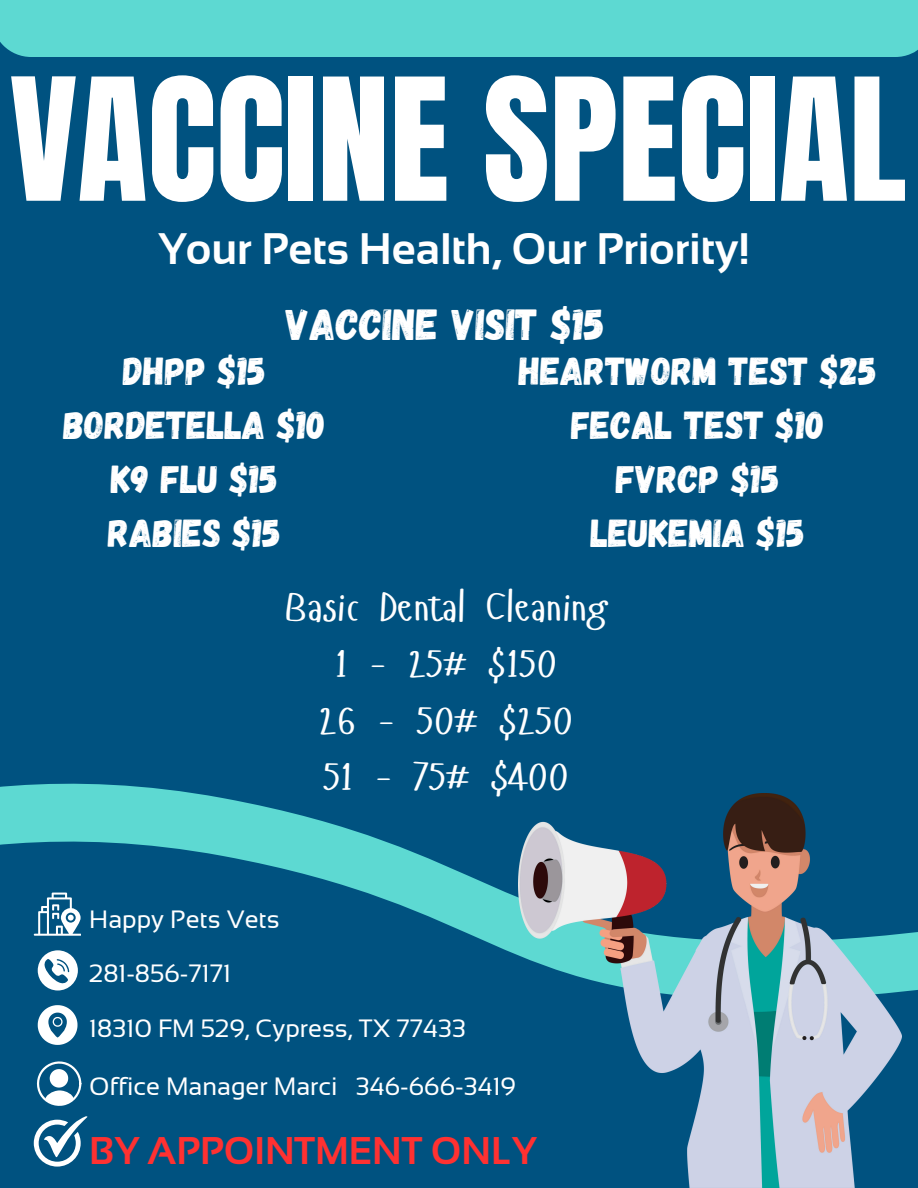
<style>
.page{position:relative;width:918px;height:1188px;background:#005280}
.page>*{position:absolute;margin:0;border:0;box-sizing:border-box;transform-origin:0 0}
.t1{font:144.6px "Anton";color:#fff}
.t2{font:700 44.1px "Sansation";color:#fff}
.t3{font:43.5px "Gagalin";color:#fff}
.t4{font:40.5px/56.2px "Hangyaboly";color:#fff;text-align:center}
.t5{font:39px/54px "Gagalin";color:#fff;text-align:center}
.t6{font:700 38.55px "Sansation";color:#ff3131}
.t7{font:25.05px "Sansation";color:#fff}
</style>
<div class="page">
<svg style="left:0;top:783px;width:775px;height:44px"></svg>
<svg style="left:0;top:827px;width:918px;height:319px"></svg>
<svg style="left:38px;top:950px;width:40px;height:41px"></svg>
<svg style="left:38px;top:1005px;width:39px;height:40px"></svg>
<img style="left:519px;top:794px;width:382px;height:394px">
<div style="left:0;top:0;width:918px;height:57px;background:#5dd9d2"></div>
<svg style="left:34px;top:893px;width:47px;height:42px"></svg>
<svg style="left:35px;top:1060px;width:46px;height:47px"></svg>
<svg style="left:34px;top:1116px;width:54px;height:51px"></svg>
<h1 class="t1" style="left:10px;top:36px;width:898px">VACCINE SPECIAL</h1>
<h2 class="t2" style="left:158px;top:224px;width:594px">Your Pets Health, Our Priority!</h2>
<h3 class="t3" style="left:286px;top:296px;width:321px">VACCINE VISIT $15</h3>
<h5 class="t5" style="left:64px;top:342px;width:264px">DHPP $15<br>BORDETELLA $10<br>K9 FLU $15<br>RABIES $15</h5>
<h5 class="t5" style="left:519px;top:342px;width:360px">HEARTWORM TEST $25<br>FECAL TEST $10<br>FVRCP $15<br>LEUKEMIA $15</h5>
<h3 class="t4" style="left:284px;top:578px;width:324px">Basic Dental Cleaning<br>1 - 25# $150<br>26 - 50# $250<br>51 - 75# $400</h3>
<p class="t7" style="left:89px;top:906px;width:192px">Happy Pets Vets</p>
<p class="t7" style="left:89px;top:960px;width:143px">281-856-7171</p>
<p class="t7" style="left:89px;top:1014px;width:378px">18310 FM 529, Cypress, TX 77433</p>
<p class="t7" style="left:89px;top:1073px;width:428px">Office Manager Marci 346-666-3419</p>
<h4 class="t6" style="left:89px;top:1129px;width:448px">BY APPOINTMENT ONLY</h4>
</div>
